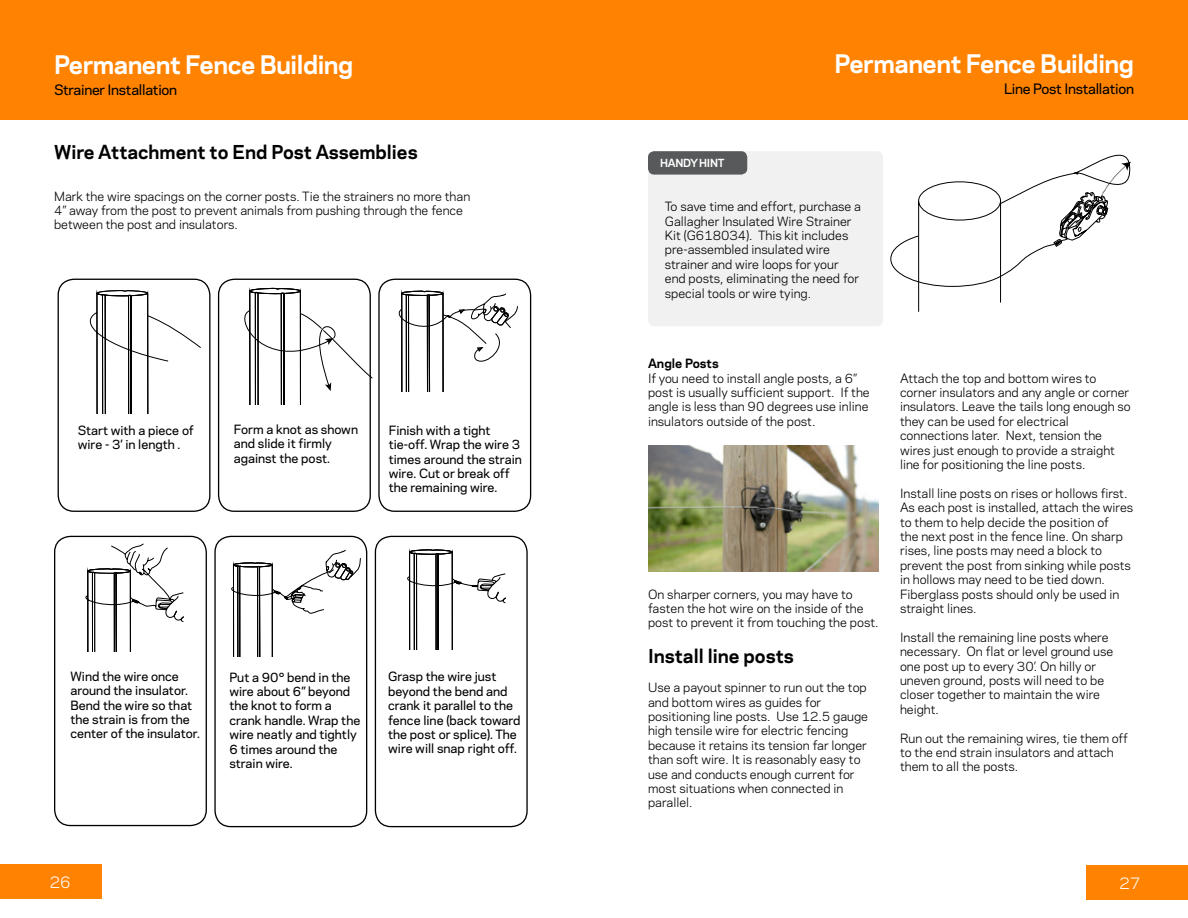
<style>
.page{position:relative;width:1188px;height:918px;background:#fff}
.page>*{position:absolute;margin:0;border:0;box-sizing:border-box;transform-origin:0 0}
.t1{font:700 24px "Galaxie Polaris";letter-spacing:-.02em;color:#fff}
.t2{font:700 18px "Galaxie Polaris";color:#000}
.t3{font:15px "Galaxie Polaris";color:#fff}
.t4{font:500 13.5px "Galaxie Polaris";letter-spacing:-.02em;color:#000101}
.t5{font:12px/14.4px "Galaxie Polaris";color:#000}
.t6{font:500 12px/14.4px "Galaxie Polaris";color:#000}
.t7{font:700 12px "Galaxie Polaris";color:#000}
.t8{font:700 10.5px "Galaxie Polaris";letter-spacing:-.025em;color:#fff}
</style>
<div class="page">
<div style="left:1086px;top:865px;width:102px;height:35px;background:#ff8300"></div>
<div style="left:0;top:864px;width:102px;height:35px;background:#ff8300"></div>
<div style="left:0;top:0;width:1188px;height:120px;background:#ff8300"></div>
<div style="left:648px;top:151px;width:235px;height:175px;background:#f1f1f2;border-radius:6px"></div>
<div style="left:648px;top:151px;width:99px;height:24px;background:#58595b;border-radius:6px"></div>
<div style="left:58px;top:279px;width:152px;height:233px;border:1px solid #000;border-radius:16px"></div>
<div style="left:218px;top:279px;width:153px;height:233px;border:1px solid #000;border-radius:16px"></div>
<div style="left:378px;top:279px;width:153px;height:233px;border:1px solid #000;border-radius:16px"></div>
<div style="left:54px;top:536px;width:153px;height:290px;border:1px solid #000;border-radius:16px"></div>
<div style="left:214px;top:536px;width:153px;height:291px;border:1px solid #000;border-radius:16px"></div>
<div style="left:375px;top:536px;width:153px;height:291px;border:1px solid #000;border-radius:16px"></div>
<svg style="left:89px;top:289px;width:112px;height:124px"></svg>
<svg style="left:244px;top:287px;width:129px;height:118px"></svg>
<svg style="left:398px;top:290px;width:120px;height:102px"></svg>
<svg style="left:85px;top:543px;width:99px;height:108px"></svg>
<svg style="left:231px;top:549px;width:130px;height:108px"></svg>
<svg style="left:407px;top:549px;width:99px;height:100px"></svg>
<svg style="left:890px;top:154px;width:241px;height:158px"></svg>
<img style="left:648px;top:445px;width:231px;height:127px">
<h1 class="t1" style="left:54px;top:47px;width:301px">Permanent Fence Building</h1>
<p class="t4" style="left:54px;top:80px;width:125px">Strainer Installation</p>
<h2 class="t2" style="left:54px;top:139px;width:365px">Wire Attachment to End Post Assemblies</h2>
<p class="t5" style="left:54px;top:188px;width:418px">Mark the wire spacings on the corner posts. Tie the strainers no more than<br>4” away from the post to prevent animals from pushing through the fence between the post and insulators.</p>
<p class="t6" style="left:234px;top:422px;width:126px">Form a knot as shown and slide it firmly against the post.</p>
<p class="t6" style="left:78px;top:422px;width:118px">Start with a piece of wire - 3’ in length .</p>
<p class="t6" style="left:389px;top:422px;width:135px">Finish with a tight tie-off. Wrap the wire 3 times around the strain wire. Cut or break off the remaining wire.</p>
<p class="t6" style="left:71px;top:668px;width:131px">Wind the wire once around the insulator.<br>Bend the wire so that the strain is from the center of the insulator.</p>
<p class="t6" style="left:229px;top:669px;width:132px">Put a 90° bend in the wire about 6” beyond the knot to form a crank handle. Wrap the wire neatly and tightly<br>6 times around the strain wire.</p>
<p class="t6" style="left:388px;top:669px;width:134px">Grasp the wire just beyond the bend and crank it parallel to the fence line (back toward the post or splice). The wire will snap right off.</p>
<p class="t8" style="left:660px;top:155px;width:66px">HANDY HINT</p>
<h1 class="t1" style="left:835px;top:46px;width:301px">Permanent Fence Building</h1>
<p class="t4" style="left:1004px;top:79px;width:131px">Line Post Installation</p>
<p class="t5" style="left:665px;top:199px;width:198px">To save time and effort, purchase a<br>Gallagher Insulated Wire Strainer<br>Kit (G618034). This kit includes pre-assembled insulated wire strainer and wire loops for your end posts, eliminating the need for special tools or wire tying.</p>
<p class="t7" style="left:648px;top:354px;width:72px">Angle Posts</p>
<p class="t5" style="left:648px;top:370px;width:223px">If you need to install angle posts, a 6” post is usually sufficient support. If the angle is less than 90 degrees use inline insulators outside of the post.</p>
<p class="t5" style="left:648px;top:586px;width:232px">On sharper corners, you may have to fasten the hot wire on the inside of the post to prevent it from touching the post.</p>
<h2 class="t2" style="left:648px;top:643px;width:147px">Install line posts</h2>
<p class="t5" style="left:648px;top:680px;width:222px">Use a payout spinner to run out the top and bottom wires as guides for positioning line posts. Use 12.5 gauge high tensile wire for electric fencing because it retains its tension far longer than soft wire. It is reasonably easy to use and conducts enough current for most situations when connected in parallel.</p>
<p class="t5" style="left:900px;top:370px;width:232px">Attach the top and bottom wires to corner insulators and any angle or corner insulators. Leave the tails long enough so they can be used for electrical connections later. Next, tension the wires just enough to provide a straight line for positioning the line posts.</p>
<p class="t5" style="left:900px;top:485px;width:235px">Install line posts on rises or hollows first.<br>As each post is installed, attach the wires to them to help decide the position of<br>the next post in the fence line. On sharp rises, line posts may need a block to prevent the post from sinking while posts in hollows may need to be tied down.<br>Fiberglass posts should only be used in straight lines.</p>
<p class="t5" style="left:900px;top:629px;width:215px">Install the remaining line posts where necessary. On flat or level ground use one post up to every 30’. On hilly or uneven ground, posts will need to be closer together to maintain the wire height.</p>
<p class="t5" style="left:900px;top:730px;width:229px">Run out the remaining wires, tie them off to the end strain insulators and attach them to all the posts.</p>
<p class="t3" style="left:50px;top:871px;width:22px">26</p>
<p class="t3" style="left:1119px;top:872px;width:22px">27</p>
</div>
